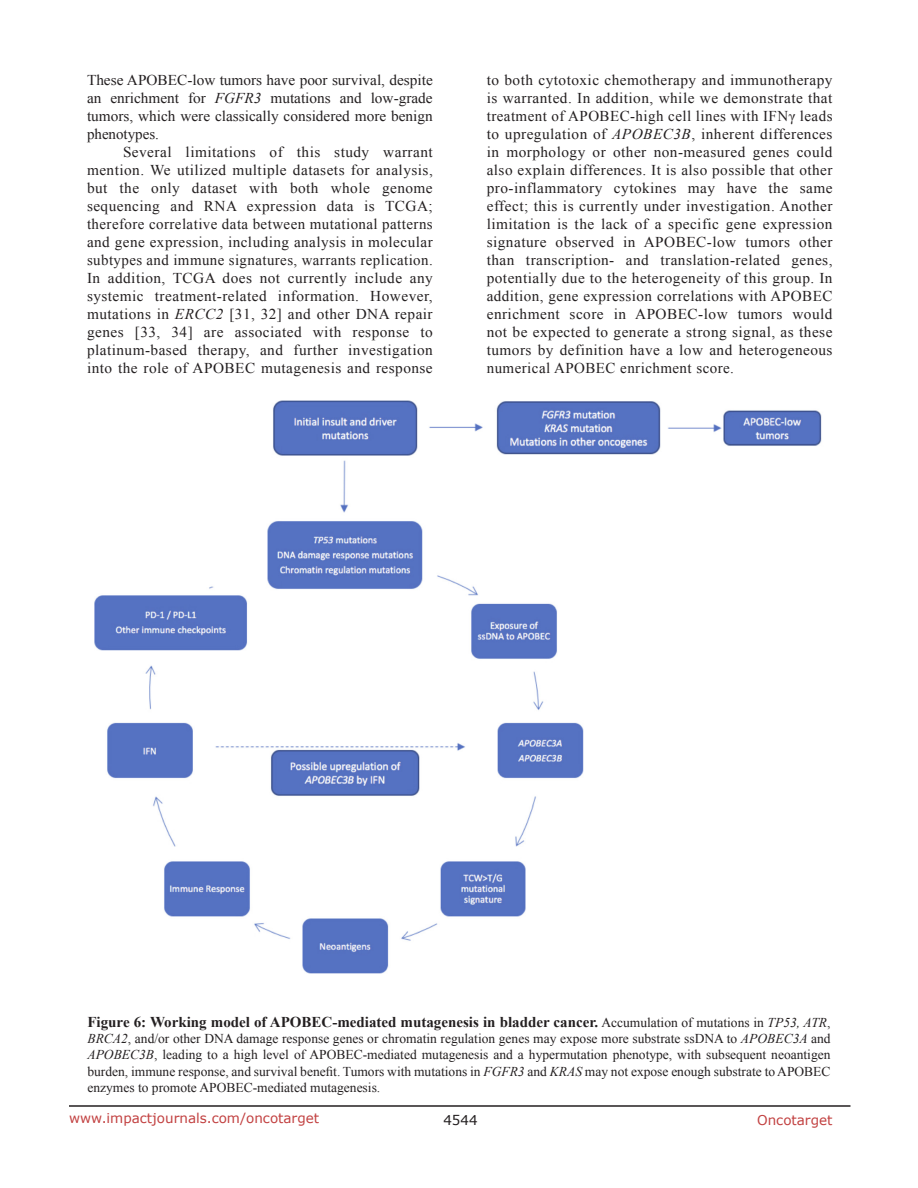
<style>
.page{position:relative;width:918px;height:1188px;background:#fff}
.page>*{position:absolute;margin:0;border:0;box-sizing:border-box;transform-origin:0 0}
.BodyText{font:15px/18px "Times New Roman";letter-spacing:.03em;color:#231f20;text-align:justify}
.Figuretrx{font:700 15px "Times New Roman";color:#231f20}
.Figuretrx-2{font:13.5px/16.2px "Times New Roman";color:#231f20;text-align:justify}
.t1{font:13.5px "Verdana";color:#c24141}
.t2{font:13.5px "Verdana";color:#231f20}
.s1{font-style:italic}
.s2{font-weight:400;font-size:13.5px}
.s3{font-weight:400;font-style:italic;font-size:13.5px}
</style>
<div class="page">
<hr style="left:69px;top:1105px;width:781px;height:2px;background:#231f20">
<img style="left:94px;top:400px;width:728px;height:574px">
<p class="BodyText" style="left:87px;top:71px;width:347px">These APOBEC-low tumors have poor survival, despite an enrichment for <span class="s1">FGFR3</span> mutations and low-grade tumors, which were classically considered more benign phenotypes.</p>
<p class="BodyText" style="left:87px;top:143px;width:347px;text-indent:36px">Several limitations of this study warrant mention. We utilized multiple datasets for analysis, but the only dataset with both whole genome sequencing and RNA expression data is TCGA; therefore correlative data between mutational patterns and gene expression, including analysis in molecular subtypes and immune signatures, warrants replication.<br>In addition, TCGA does not currently include any systemic treatment-related information. However, mutations in <span class="s1">ERCC2</span> [31, 32] and other DNA repair genes [33, 34] are associated with response to platinum-based therapy, and further investigation into the role of APOBEC mutagenesis and response</p>
<p class="BodyText" style="left:487px;top:71px;width:347px">to both cytotoxic chemotherapy and immunotherapy is warranted. In addition, while we demonstrate that treatment of APOBEC-high cell lines with IFNγ leads to upregulation of <span class="s1">APOBEC3B</span>, inherent differences in morphology or other non-measured genes could also explain differences. It is also possible that other pro-inflammatory cytokines may have the same effect; this is currently under investigation. Another limitation is the lack of a specific gene expression signature observed in APOBEC-low tumors other than transcription- and translation-related genes, potentially due to the heterogeneity of this group. In addition, gene expression correlations with APOBEC enrichment score in APOBEC-low tumors would not be expected to generate a strong signal, as these tumors by definition have a low and heterogeneous numerical APOBEC enrichment score.</p>
<p class="Figuretrx" style="left:87px;top:1012px;width:745px">Figure 6: Working model of APOBEC-mediated mutagenesis in bladder cancer. <span class="s2">Accumulation of mutations in</span> <span class="s3">TP53, ATR</span><span class="s2">,</span></p>
<p class="Figuretrx-2" style="left:87px;top:1030px;width:745px"><span class="s1">BRCA2</span>, and/or other DNA damage response genes or chromatin regulation genes may expose more substrate ssDNA to <span class="s1">APOBEC3A</span> and <span class="s1">APOBEC3B</span>, leading to a high level of APOBEC-mediated mutagenesis and a hypermutation phenotype, with subsequent neoantigen burden, immune response, and survival benefit. Tumors with mutations in <span class="s1">FGFR3</span> and <span class="s1">KRAS</span> may not expose enough substrate to APOBEC enzymes to promote APOBEC-mediated mutagenesis.</p>
<p class="t1" style="left:69px;top:1109px;width:252px">www.impactjournals.com/oncotarget</p>
<p class="t2" style="left:443px;top:1111px;width:36px">4544</p>
<p class="t1" style="left:757px;top:1111px;width:77px">Oncotarget</p>
</div>
